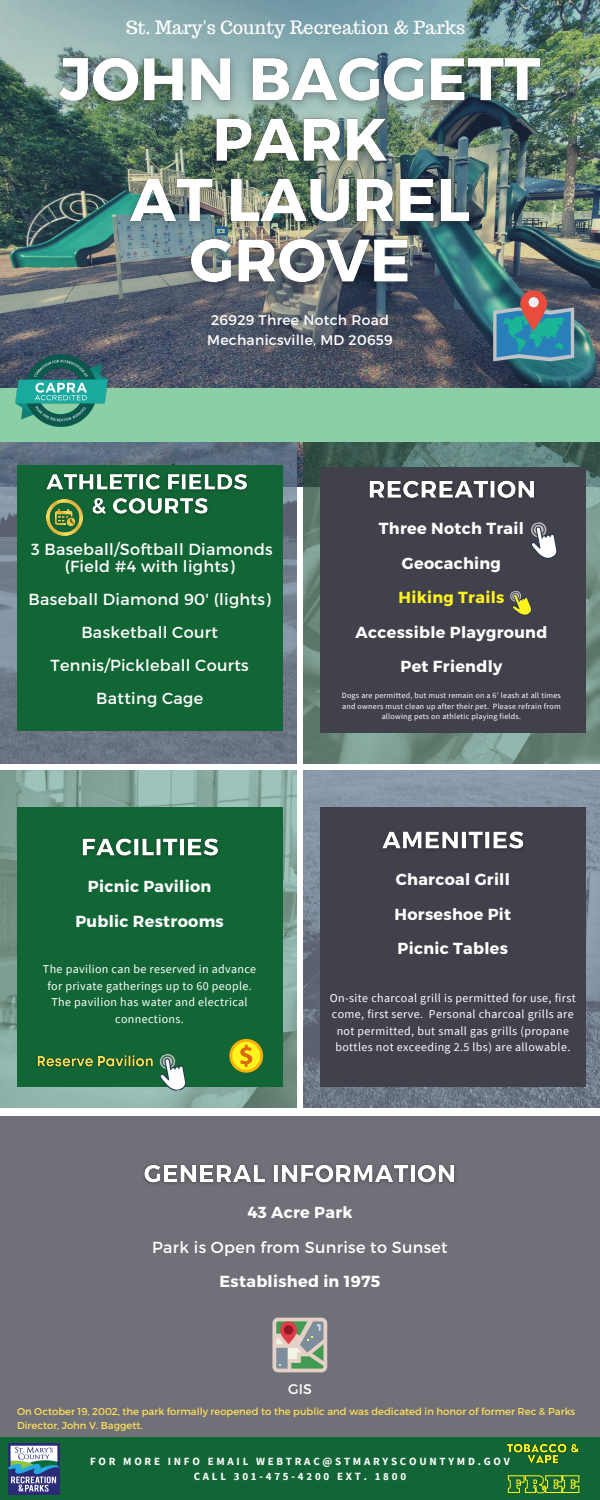
<style>
.page{position:relative;width:600px;height:1500px;background:#fff}
.page>*{position:absolute;margin:0;border:0;box-sizing:border-box;transform-origin:0 0}
.t1{font:18px "Trocchi";color:#fff}
.t2{font:700 16px "Montserrat";letter-spacing:.02em;color:#fff}
.t3{font:16px/16.5px "Montserrat";letter-spacing:.02em;color:#fff;text-align:center}
.t4{font:700 16px "Montserrat";letter-spacing:.02em;color:#fff41e}
.t5{font:14px "Montserrat";letter-spacing:.02em;color:#fff}
.t6{font:12px/16.5px "Source Sans Pro";letter-spacing:.03em;color:#fff;text-align:center}
.t7{font:700 11px "Source Sans Pro";letter-spacing:.25em;color:#fff}
.t8{font:10px/13.5px "Montserrat";color:#ffde59}
.t9{font:8px/10.7px "Source Sans Pro";letter-spacing:.03em;color:#fff;text-align:center}
</style>
<div class="page">
<img style="left:0;top:0;width:600px;height:487px">
<img style="left:0;top:442px;width:296px;height:321px">
<div style="left:0;top:1116px;width:600px;height:337px;background:#6f7078"></div>
<img style="left:304px;top:442px;width:296px;height:321px">
<img style="left:0;top:771px;width:296px;height:337px">
<img style="left:304px;top:771px;width:296px;height:337px">
<div style="left:0;top:388px;width:600px;height:54px;background:#8acfa6"></div>
<div style="left:0;top:1438px;width:600px;height:62px;background:#126636"></div>
<img style="left:43px;top:41px;width:514px;height:258px">
<img style="left:143px;top:1164px;width:312px;height:20px">
<svg style="left:493px;top:307px;width:81px;height:54px"></svg>
<svg style="left:520px;top:290px;width:27px;height:41px"></svg>
<div style="left:529px;top:297px;width:10px;height:10px;background:#ecf0f1;border-radius:50%"></div>
<div style="left:320px;top:467px;width:266px;height:266px;background:#40414b"></div>
<img style="left:369px;top:480px;width:165px;height:19px">
<div style="left:17px;top:466px;width:265px;height:265px;background:#126636"></div>
<div style="left:17px;top:807px;width:265px;height:280px;background:#126636"></div>
<div style="left:320px;top:807px;width:266px;height:280px;background:#40414b"></div>
<img style="left:37px;top:1055px;width:116px;height:12px">
<svg style="left:156px;top:1054px;width:32px;height:40px"></svg>
<svg style="left:229px;top:1039px;width:34px;height:34px"></svg>
<div style="left:232px;top:1042px;width:28px;height:28px;background:#fff41e;border-radius:50%"></div>
<svg style="left:240px;top:1045px;width:12px;height:22px"></svg>
<img style="left:9px;top:1443px;width:51px;height:51px">
<svg style="left:531px;top:522px;width:26px;height:37px"></svg>
<div style="left:272px;top:1318px;width:55px;height:54px;background:#e5d0c7;border-radius:6px"></div>
<svg style="left:276px;top:1321px;width:47px;height:48px"></svg>
<svg style="left:280px;top:1321px;width:17px;height:23px"></svg>
<div style="left:284px;top:1325px;width:9px;height:10px;background:#911925;border-radius:50%"></div>
<svg style="left:510px;top:590px;width:22px;height:26px"></svg>
<img style="left:46px;top:474px;width:202px;height:48px">
<img style="left:47px;top:500px;width:36px;height:36px">
<img style="left:382px;top:831px;width:142px;height:19px">
<img style="left:82px;top:838px;width:137px;height:19px">
<img style="left:507px;top:1443px;width:72px;height:21px">
<svg style="left:508px;top:1475px;width:72px;height:19px"></svg>
<img style="left:9px;top:337px;width:105px;height:90px">
<h4 class="t1" style="left:126px;top:16px;width:341px">St. Mary's County Recreation &amp; Parks</h4>
<p class="t5" style="left:211px;top:311px;width:179px">26929 Three Notch Road</p>
<p class="t5" style="left:207px;top:331px;width:187px">Mechanicsville, MD 20659</p>
<h4 class="t3" style="left:31px;top:541px;width:243px">3 Baseball/Softball Diamonds (Field #4 with lights)</h4>
<h4 class="t3" style="left:29px;top:590px;width:244px">Baseball Diamond 90' (lights)</h4>
<h4 class="t3" style="left:81px;top:623px;width:138px">Basketball Court</h4>
<h4 class="t3" style="left:51px;top:656px;width:200px">Tennis/Pickleball Courts</h4>
<h4 class="t3" style="left:96px;top:689px;width:108px">Batting Cage</h4>
<p class="t2" style="left:379px;top:518px;width:147px">Three Notch Trail</p>
<p class="t2" style="left:402px;top:553px;width:101px">Geocaching</p>
<h5 class="t4" style="left:399px;top:587px;width:107px">Hiking Trails</h5>
<h5 class="t2" style="left:356px;top:622px;width:193px">Accessible Playground</h5>
<h5 class="t2" style="left:400px;top:656px;width:103px">Pet Friendly</h5>
<h5 class="t9" style="left:342px;top:690px;width:221px">Dogs are permitted, but must remain on a 6' leash at all times and owners must clean up after their pet. Please refrain from allowing pets on athletic playing fields.</h5>
<p class="t2" style="left:88px;top:876px;width:125px">Picnic Pavilion</p>
<p class="t2" style="left:75px;top:911px;width:150px">Public Restrooms</p>
<p class="t6" style="left:43px;top:961px;width:215px">The pavilion can be reserved in advance for private gatherings up to 60 people.<br>The pavilion has water and electrical connections.</p>
<p class="t2" style="left:396px;top:869px;width:116px">Charcoal Grill</p>
<p class="t2" style="left:395px;top:903px;width:118px">Horseshoe Pit</p>
<h4 class="t2" style="left:398px;top:938px;width:112px">Picnic Tables</h4>
<h4 class="t6" style="left:330px;top:989px;width:248px">On-site charcoal grill is permitted for use, first come, first serve. Personal charcoal grills are not permitted, but small gas grills (propane bottles not exceeding 2.5 lbs) are allowable.</h4>
<p class="t2" style="left:247px;top:1202px;width:107px">43 Acre Park</p>
<h3 class="t3" style="left:152px;top:1238px;width:297px">Park is Open from Sunrise to Sunset</h3>
<p class="t2" style="left:220px;top:1271px;width:162px">Established in 1975</p>
<h4 class="t5" style="left:288px;top:1380px;width:25px">GIS</h4>
<p class="t8" style="left:17px;top:1404px;width:560px">On October 19, 2002, the park formally reopened to the public and was dedicated in honor of former Rec &amp; Parks<br>Director, John V. Baggett.</p>
<h4 class="t7" style="left:90px;top:1455px;width:421px">FOR MORE INFO EMAIL WEBTRAC@STMARYSCOUNTYMD.GOV</h4>
<h4 class="t7" style="left:194px;top:1470px;width:214px">CALL 301-475-4200 EXT. 1800</h4>
</div>
